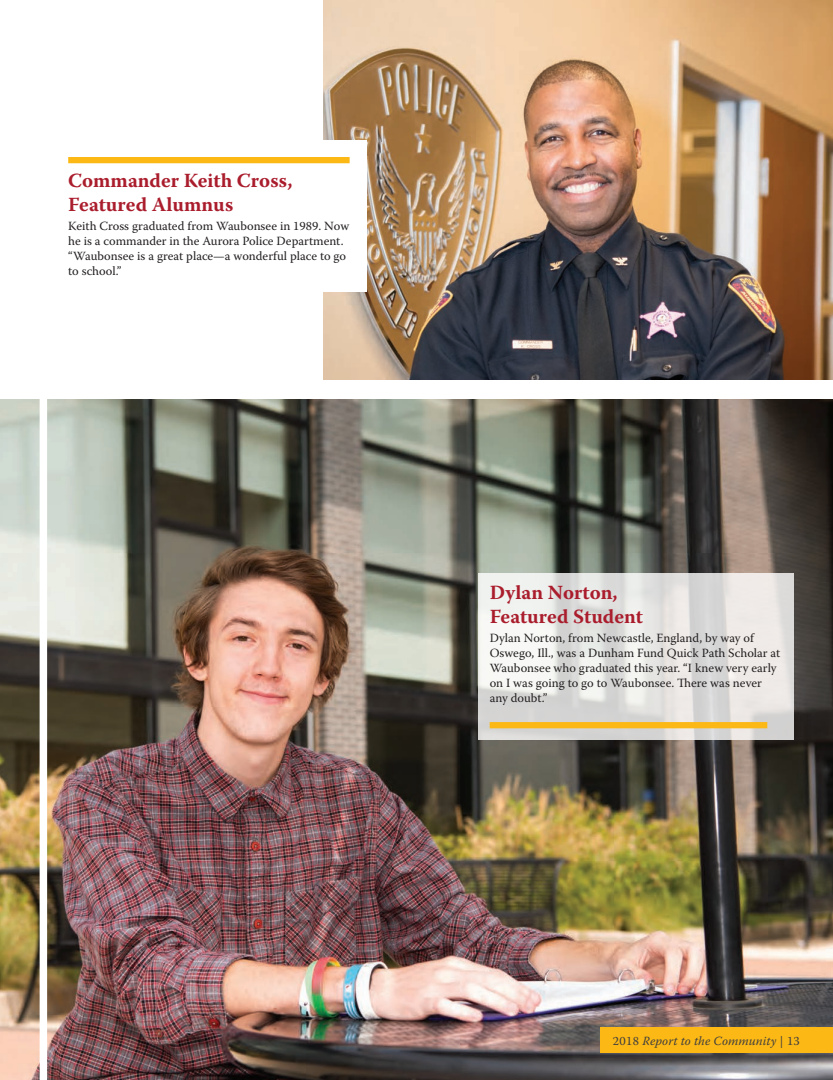
<style>
.page{position:relative;width:833px;height:1080px;background:#fff}
.page>*{position:absolute;margin:0;border:0;box-sizing:border-box;transform-origin:0 0}
.t1{font:700 20px/24px "Warnock Pro";color:#aa1d2d}
.t2{font:12.5px/15px "Warnock Pro";color:#231f20}
.t3{font:italic 12.5px "Warnock Pro";letter-spacing:.01em;color:#3e3e3f}
.s1{font-style:normal}
</style>
<div class="page">
<img style="left:0;top:400px;width:832px;height:680px">
<div style="left:600px;top:1028px;width:232px;height:25px;background:#fcb814"></div>
<svg style="left:478px;top:573px;width:315px;height:167px"></svg>
<div style="left:489px;top:722px;width:278px;height:6px;background:#fcb814"></div>
<img style="left:323px;top:0;width:509px;height:379px">
<div style="left:51px;top:140px;width:315px;height:152px;background:#fff"></div>
<div style="left:68px;top:157px;width:281px;height:6px;background:#fcb814"></div>
<div style="left:40px;top:0;width:7px;height:1080px;background:#fff"></div>
<h1 class="t1" style="left:68px;top:168px;width:226px">Commander Keith Cross,<br>Featured Alumnus</h1>
<p class="t2" style="left:68px;top:218px;width:282px">Keith Cross graduated from Waubonsee in 1989. Now he is a commander in the Aurora Police Department. “Waubonsee is a great place—a wonderful place to go to school.”</p>
<h1 class="t1" style="left:489px;top:580px;width:155px">Dylan Norton,<br>Featured Student</h1>
<p class="t2" style="left:489px;top:630px;width:292px">Dylan Norton, from Newcastle, England, by way of Oswego, Ill., was a Dunham Fund Quick Path Scholar at Waubonsee who graduated this year. “I knew very early on I was going to go to Waubonsee. There was never any doubt.”</p>
<p class="t3" style="left:613px;top:1033px;width:188px"><span class="s1">2018</span> Report to the Community <span class="s1">| 13</span></p>
</div>
